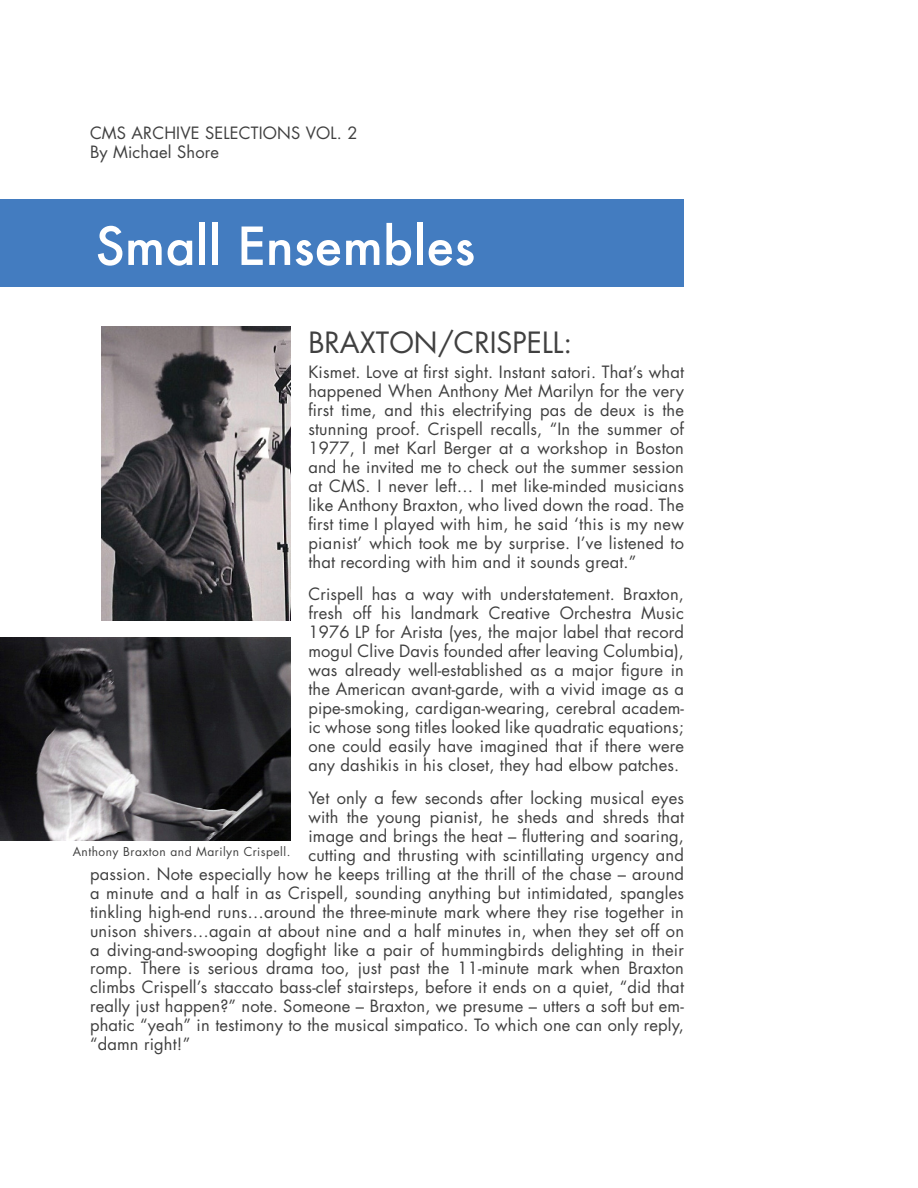
<style>
.page{position:relative;width:918px;height:1188px;background:#fff}
.page>*{position:absolute;margin:0;border:0;box-sizing:border-box;transform-origin:0 0}
.t1{font:500 51px "Futura";color:#fff}
.t2{font:28.5px "Futura";color:#404040}
.t3{font:16.5px/18.9px "Futura";letter-spacing:.01em;color:#404040;text-align:justify}
.t4{font:12px "Futura";letter-spacing:.04em;color:#404040}
</style>
<div class="page">
<div style="left:0;top:200px;width:684px;height:87px;background:#437cc0"></div>
<img style="left:0;top:637px;width:290px;height:204px">
<img style="left:102px;top:327px;width:188px;height:294px">
<p class="t3" style="left:90px;top:123px;width:269px">CMS ARCHIVE SELECTIONS VOL. 2<br>By Michael Shore</p>
<h1 class="t1" style="left:95px;top:212px;width:382px">Small Ensembles</h1>
<h2 class="t2" style="left:308px;top:323px;width:265px">BRAXTON/CRISPELL:</h2>
<p class="t3" style="left:308px;top:362px;width:377px">Kismet. Love at first sight. Instant satori. That’s what happened When Anthony Met Marilyn for the very first time, and this electrifying pas de deux is the stunning proof. Crispell recalls, “In the summer of 1977, I met Karl Berger at a workshop in Boston and he invited me to check out the summer session at CMS. I never left… I met like-minded musicians like Anthony Braxton, who lived down the road. The first time I played with him, he said ‘this is my new pianist’ which took me by surprise. I’ve listened to that recording with him and it sounds great.”</p>
<p class="t3" style="left:308px;top:585px;width:377px">Crispell has a way with understatement. Braxton, fresh off his landmark Creative Orchestra Music 1976 LP for Arista (yes, the major label that record mogul Clive Davis founded after leaving Columbia), was already well-established as a major figure in the American avant-garde, with a vivid image as a pipe-smoking, cardigan-wearing, cerebral academ&shy;ic whose song titles looked like quadratic equations; one could easily have imagined that if there were any dashikis in his closet, they had elbow patches.</p>
<p class="t3" style="left:308px;top:788px;width:377px">Yet only a few seconds after locking musical eyes</p>
<p class="t3" style="left:308px;top:807px;width:377px">with the young pianist, he sheds and shreds that</p>
<p class="t3" style="left:308px;top:826px;width:377px">image and brings the heat – fluttering and soaring,</p>
<p class="t3" style="left:308px;top:845px;width:377px">cutting and thrusting with scintillating urgency and</p>
<p class="t3" style="left:90px;top:864px;width:596px">passion. Note especially how he keeps trilling at the thrill of the chase – around</p>
<p class="t3" style="left:90px;top:883px;width:595px">a minute and a half in as Crispell, sounding anything but intimidated, spangles</p>
<p class="t3" style="left:90px;top:902px;width:596px">tinkling high-end runs…around the three-minute mark where they rise together in</p>
<p class="t3" style="left:90px;top:921px;width:596px">unison shivers…again at about nine and a half minutes in, when they set off on</p>
<p class="t3" style="left:90px;top:940px;width:595px">a diving-and-swooping dogfight like a pair of hummingbirds delighting in their</p>
<p class="t3" style="left:90px;top:959px;width:595px">romp. There is serious drama too, just past the 11-minute mark when Braxton</p>
<p class="t3" style="left:90px;top:978px;width:595px">climbs Crispell’s staccato bass-clef stairsteps, before it ends on a quiet, “did that</p>
<p class="t3" style="left:90px;top:997px;width:596px">really just happen?” note. Someone – Braxton, we presume – utters a soft but em-</p>
<p class="t3" style="left:90px;top:1016px;width:596px">phatic “yeah” in testimony to the musical simpatico. To which one can only reply,</p>
<p class="t3" style="left:90px;top:1035px;width:102px">“damn right!”</p>
<p class="t4" style="left:73px;top:844px;width:219px">Anthony Braxton and Marilyn Crispell.</p>
</div>
